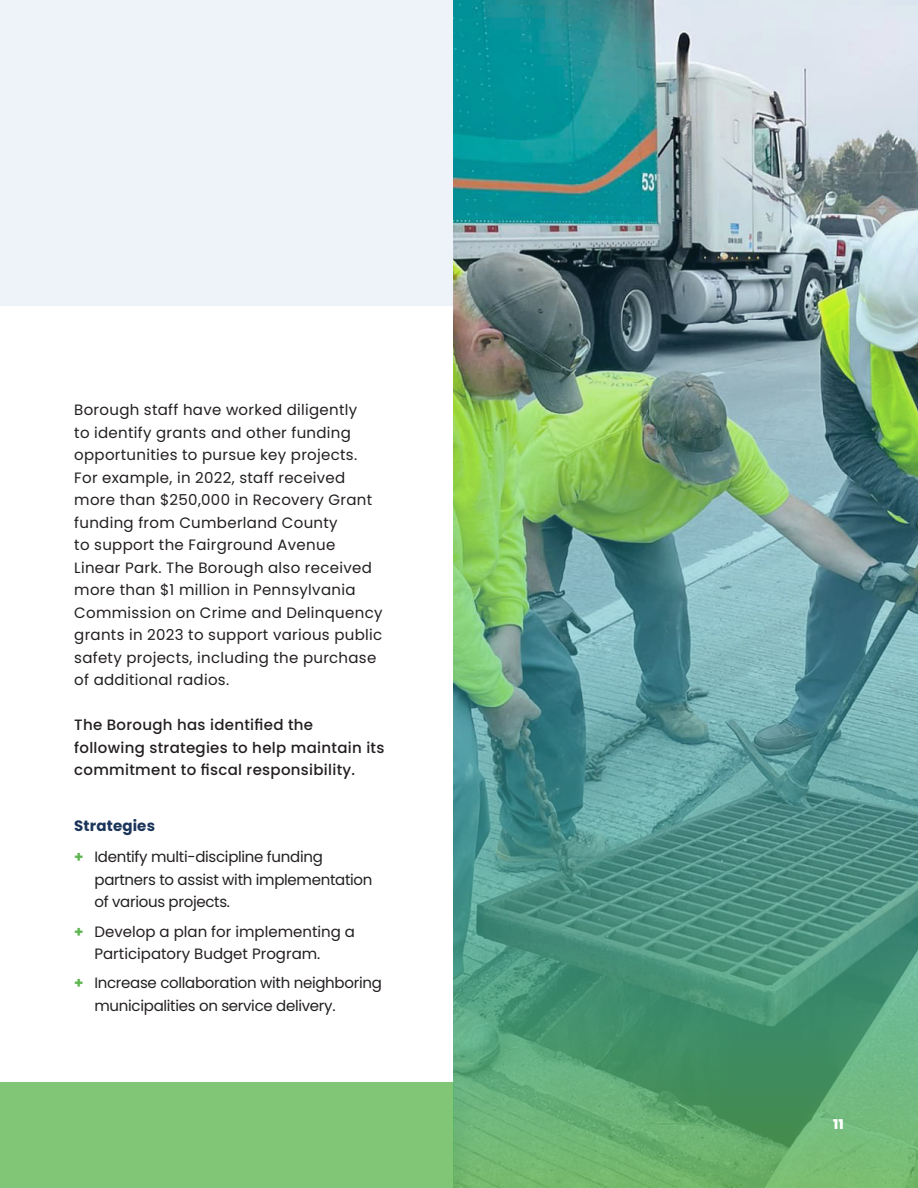
<style>
.page{position:relative;width:918px;height:1188px;background:#fff}
.page>*{position:absolute;margin:0;border:0;box-sizing:border-box;transform-origin:0 0}
.Body{font:15px/22.5px "Poppins";letter-spacing:.02em;color:#231f20}
.Body-2{font:15px/22.5px "Poppins";letter-spacing:-.02em;color:#231f20}
.Body-3{font:500 15px/22.5px "Poppins";letter-spacing:.02em;color:#231f20}
.Body-4{font:15px/22.5px "Poppins";color:#231f20}
.Body-5{font:700 15px "Poppins";letter-spacing:.01em;color:#1b355a}
.t1{font:800 13.5px "Poppins";color:#fff}
.s1{font-weight:700;color:#5eb650}
</style>
<div class="page">
<div style="left:0;top:0;width:918px;height:306px;background:#eef3f9"></div>
<div style="left:0;top:1082px;width:454px;height:106px;background:#81c677"></div>
<img style="left:454px;top:0;width:464px;height:1188px">
<p class="Body" style="left:74px;top:399px;width:310px">Borough staff have worked diligently<br>to identify grants and other funding opportunities to pursue key projects.<br>For example, in 2022, staff received more than $250,000 in Recovery Grant funding from Cumberland County<br>to support the Fairground Avenue Linear Park. The Borough also received more than $1 million in Pennsylvania Commission on Crime and Delinquency grants in 2023 to support various public safety projects, including the purchase of additional radios.</p>
<p class="Body-3" style="left:74px;top:714px;width:312px">The Borough has identified the following strategies to help maintain its commitment to fiscal responsibility.</p>
<p class="Body-5" style="left:74px;top:817px;width:82px">Strategies</p>
<p class="Body-2" style="left:94px;top:846px;width:280px;text-indent:-20px"><span class="s1">+</span> Identify multi-discipline funding partners to assist with implementation of various projects.</p>
<p class="Body-4" style="left:94px;top:920px;width:262px;text-indent:-20px"><span class="s1">+</span> Develop a plan for implementing a<br>Participatory Budget Program.</p>
<p class="Body-2" style="left:94px;top:972px;width:289px;text-indent:-20px"><span class="s1">+</span> Increase collaboration with neighboring municipalities on service delivery.</p>
<p class="t1" style="left:833px;top:1116px;width:12px">11</p>
</div>
